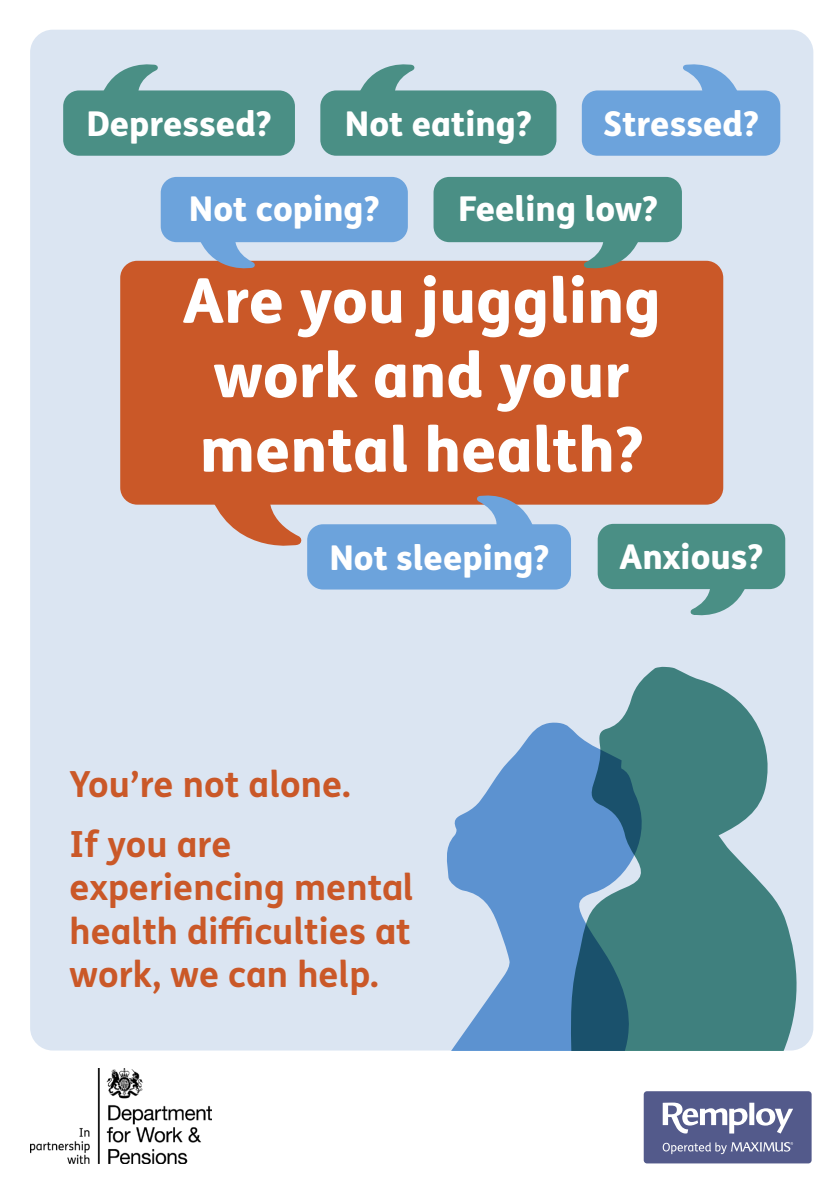
<style>
.page{position:relative;width:840px;height:1191px;background:#fff}
.page>*{position:absolute;margin:0;border:0;box-sizing:border-box;transform-origin:0 0}
.t1{font:800 62px/74.4px "FS Me Pro";color:#fff}
.t2{font:700 36px/43.2px "FS Me Pro";color:#ca5828}
.t3{font:800 34.2px "FS Me Pro";color:#fff}
</style>
<div class="page">
<div style="left:30px;top:30px;width:782px;height:1020px;background:#dbe5f2;border-radius:23px"></div>
<img style="left:30px;top:1068px;width:182px;height:95px">
<div style="left:120px;top:261px;width:602px;height:243px;background:#ca5828;border-radius:17px"></div>
<svg style="left:204px;top:504px;width:102px;height:42px"></svg>
<div style="left:307px;top:524px;width:263px;height:65px;background:#6ca3dc;border-radius:16px"></div>
<svg style="left:474px;top:495px;width:62px;height:30px"></svg>
<div style="left:161px;top:177px;width:246px;height:65px;background:#6ca3dc;border-radius:16px"></div>
<svg style="left:194px;top:242px;width:63px;height:27px"></svg>
<div style="left:433px;top:177px;width:248px;height:65px;background:#4a8f85;border-radius:16px"></div>
<svg style="left:580px;top:242px;width:63px;height:27px"></svg>
<div style="left:597px;top:524px;width:187px;height:65px;background:#4a8f85;border-radius:16px"></div>
<svg style="left:687px;top:589px;width:63px;height:27px"></svg>
<div style="left:581px;top:90px;width:198px;height:66px;background:#6ca3dc;border-radius:16px"></div>
<svg style="left:679px;top:64px;width:63px;height:27px"></svg>
<div style="left:63px;top:90px;width:232px;height:66px;background:#4a8f85;border-radius:16px"></div>
<svg style="left:98px;top:64px;width:63px;height:27px"></svg>
<div style="left:320px;top:90px;width:236px;height:66px;background:#4a8f85;border-radius:16px"></div>
<svg style="left:354px;top:64px;width:63px;height:27px"></svg>
<svg style="left:620px;top:666px;width:194px;height:384px;fill:#3f807e"></svg>
<svg style="left:447px;top:720px;width:206px;height:330px;fill:#5c92d0"></svg>
<svg style="left:643px;top:1091px;width:168px;height:72px;background:#70769e"></svg>
<p class="t3" style="left:86px;top:96px;width:187px">Depressed?</p>
<p class="t3" style="left:344px;top:96px;width:188px">Not eating?</p>
<p class="t3" style="left:603px;top:96px;width:157px">Stressed?</p>
<p class="t3" style="left:189px;top:182px;width:192px">Not coping?</p>
<p class="t3" style="left:458px;top:182px;width:201px">Feeling low?</p>
<p class="t1" style="left:182px;top:260px;width:479px">Are you juggling work and your mental health?</p>
<p class="t3" style="left:329px;top:530px;width:221px">Not sleeping?</p>
<p class="t3" style="left:619px;top:529px;width:145px">Anxious?</p>
<p class="t2" style="left:70px;top:760px;width:282px">You’re not alone.</p>
<p class="t2" style="left:70px;top:821px;width:345px">If you are experiencing mental health difficulties at work, we can help.</p>
</div>
